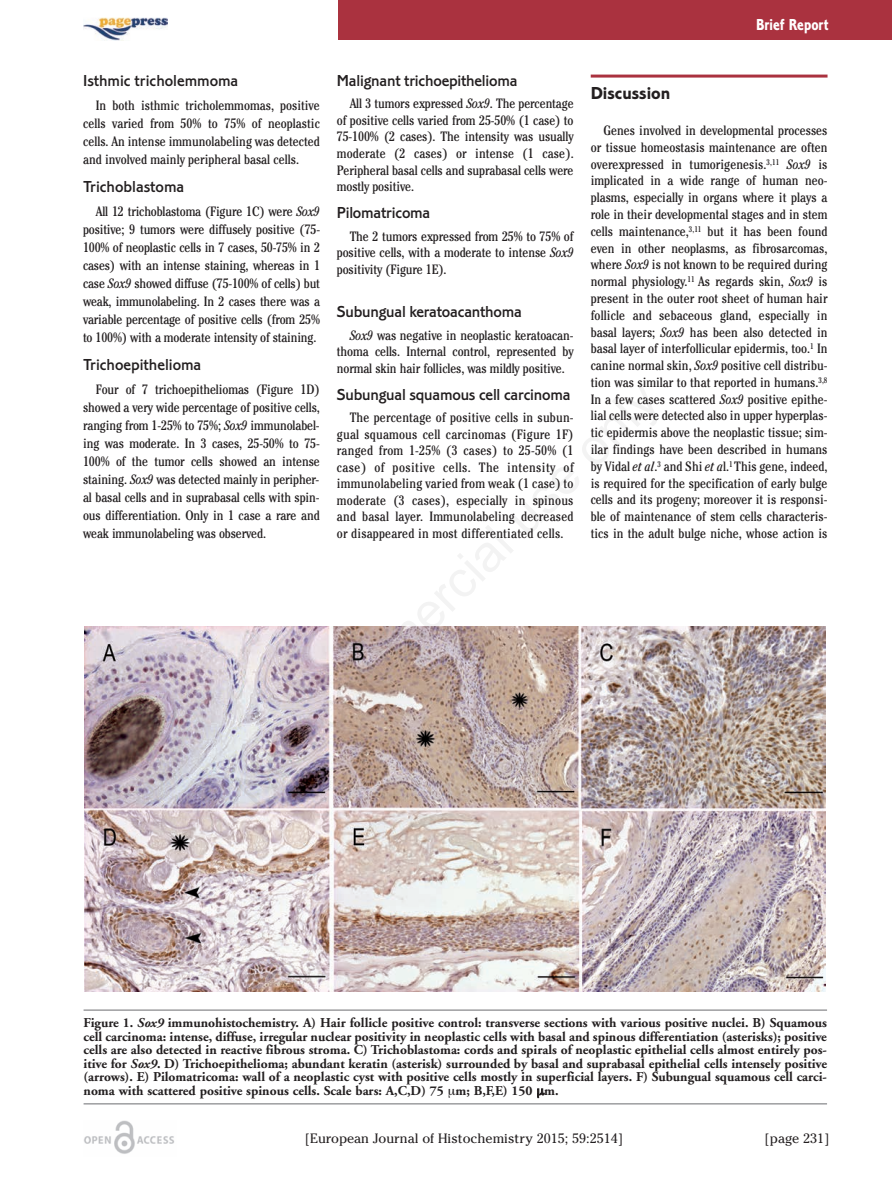
<style>
.page{position:relative;width:892px;height:1188px;background:#fff}
.page>*{position:absolute;margin:0;border:0;box-sizing:border-box;transform-origin:0 0}
.t1{font:18px "Corinthian Bold Plain";color:#231f20}
.t2{font:16.5px "Corinthian Medium Plain";letter-spacing:-.01em;color:#231f20}
.t3{font:16.5px "Corinthian Bold Condensed Plain";color:#fff}
.t4{font:condensed 13.5px/16.8px "Cheltenham";letter-spacing:-.01em;color:#231f20;text-align:justify}
.t5{font:700 13.5px/13.5px "Adobe Garamond";color:#231f20;text-align:justify}
.t6{font:13.5px "Cheltenham";color:#231f20}
.s1{font-style:italic}
</style>
<div class="page">
<div style="left:338px;top:0;width:554px;height:40px;background:#aa323f"></div>
<hr style="left:590px;top:75px;width:237px;height:3px;background:#aa323f">
<img style="left:84px;top:1121px;width:90px;height:33px">
<img style="left:83px;top:17px;width:84px;height:24px">
<hr style="left:84px;top:1009px;width:743px;height:1px;background:#6c6d70">
<hr style="left:84px;top:1103px;width:743px;height:1px;background:#6c6d70">
<img style="left:85px;top:626px;width:740px;height:365px">
<p class="t2" style="left:83px;top:75px;width:157px">Isthmic tricholemmoma</p>
<p class="t4" style="left:83px;top:97px;width:238px;line-height:18px;text-indent:13px">In both isthmic tricholemmomas, positive cells varied from 50% to 75% of neoplastic cells. An intense immunolabeling was detected and involved mainly peripheral basal cells.</p>
<p class="t2" style="left:83px;top:181px;width:103px">Trichoblastoma</p>
<p class="t4" style="left:83px;top:204px;width:238px;line-height:18px;text-indent:13px">All 12 trichoblastoma (Figure 1C) were <span class="s1">Sox9 </span>positive; 9 tumors were diffusely positive (75- 100% of neoplastic cells in 7 cases, 50-75% in 2 cases) with an intense staining, whereas in 1 case <span class="s1">Sox9</span> showed diffuse (75-100% of cells) but weak, immunolabeling. In 2 cases there was a variable percentage of positive cells (from 25% to 100%) with a moderate intensity of staining.</p>
<p class="t2" style="left:83px;top:359px;width:120px">Trichoepithelioma</p>
<p class="t4" style="left:83px;top:382px;width:238px;line-height:18px;text-indent:13px">Four of 7 trichoepitheliomas (Figure 1D) showed a very wide percentage of positive cells, ranging from 1-25% to 75%; <span class="s1">Sox9</span> immunolabel&shy;ing was moderate. In 3 cases, 25-50% to 75- 100% of the tumor cells showed an intense staining. <span class="s1">Sox9</span> was detected mainly in peripher&shy;al basal cells and in suprabasal cells with spin&shy;ous differentiation. Only in 1 case a rare and weak immunolabeling was observed.</p>
<p class="t3" style="left:756px;top:19px;width:74px">Brief Report</p>
<p class="t2" style="left:337px;top:75px;width:182px">Malignant trichoepithelioma</p>
<p class="t4" style="left:337px;top:97px;width:238px;text-indent:13px">All 3 tumors expressed <span class="s1">Sox9</span>. The percentage of positive cells varied from 25-50% (1 case) to 75-100% (2 cases). The intensity was usually moderate (2 cases) or intense (1 case).<br>Peripheral basal cells and suprabasal cells were mostly positive.</p>
<p class="t2" style="left:337px;top:207px;width:95px">Pilomatricoma</p>
<p class="t4" style="left:337px;top:229px;width:238px;text-indent:13px">The 2 tumors expressed from 25% to 75% of positive cells, with a moderate to intense <span class="s1">Sox9 </span>positivity (Figure 1E).</p>
<p class="t2" style="left:337px;top:306px;width:186px">Subungual keratoacanthoma</p>
<p class="t4" style="left:337px;top:328px;width:238px;text-indent:13px"><span class="s1">Sox9</span> was negative in neoplastic keratoacan&shy;thoma cells. Internal control, represented by normal skin hair follicles, was mildly positive.</p>
<p class="t2" style="left:337px;top:389px;width:235px">Subungual squamous cell carcinoma</p>
<p class="t4" style="left:337px;top:410px;width:238px;text-indent:13px">The percentage of positive cells in subun&shy;gual squamous cell carcinomas (Figure 1F) ranged from 1-25% (3 cases) to 25-50% (1 case) of positive cells. The intensity of immunolabeling varied from weak (1 case) to moderate (3 cases), especially in spinous and basal layer. Immunolabeling decreased or disappeared in most differentiated cells.</p>
<h1 class="t1" style="left:590px;top:87px;width:81px">Discussion</h1>
<p class="t4" style="left:590px;top:123px;width:238px;text-indent:13px">Genes involved in developmental processes or tissue homeostasis maintenance are often overexpressed in tumorigenesis.<sup>3,11</sup> <span class="s1">Sox9</span> is implicated in a wide range of human neo&shy;plasms, especially in organs where it plays a role in their developmental stages and in stem cells maintenance,<sup>3,11</sup> but it has been found even in other neoplasms, as fibrosarcomas, where <span class="s1">Sox9</span> is not known to be required during normal physiology.<sup>11</sup> As regards skin, <span class="s1">Sox9</span> is present in the outer root sheet of human hair follicle and sebaceous gland, especially in basal layers; <span class="s1">Sox9</span> has been also detected in basal layer of interfollicular epidermis, too.<sup>1</sup> In canine normal skin, <span class="s1">Sox9</span> positive cell distribu&shy;tion was similar to that reported in humans.<sup>3,8<br></sup>In a few cases scattered <span class="s1">Sox9</span> positive epithe&shy;lial cells were detected also in upper hyperplas&shy;tic epidermis above the neoplastic tissue; sim&shy;ilar findings have been described in humans by Vidal <span class="s1">et al</span>.<sup>3</sup> and Shi <span class="s1">et a</span>l.<sup>1</sup> This gene, indeed, is required for the specification of early bulge cells and its progeny; moreover it is responsi&shy;ble of maintenance of stem cells characteris&shy;tics in the adult bulge niche, whose action is</p>
<p class="t5" style="left:84px;top:1017px;width:745px">Figure 1. <span class="s1">Sox9</span> immunohistochemistry. A) Hair follicle positive control: transverse sections with various positive nuclei. B) Squamous cell carcinoma: intense, diffuse, irregular nuclear positivity in neoplastic cells with basal and spinous differentiation (asterisks); positive cells are also detected in reactive fibrous stroma. C) Trichoblastoma: cords and spirals of neoplastic epithelial cells almost entirely pos&shy;itive for <span class="s1">Sox9</span>. D) Trichoepithelioma; abundant keratin (asterisk) surrounded by basal and suprabasal epithelial cells intensely positive (arrows). E) Pilomatricoma: wall of a neoplastic cyst with positive cells mostly in superficial layers. F) Subungual squamous cell carci&shy;noma with scattered positive spinous cells. Scale bars: A,C,D) 75 m; B,F,E) 150 m.</p>
<p class="t6" style="left:305px;top:1130px;width:320px">[European Journal of Histochemistry 2015; 59:2514]</p>
<p class="t6" style="left:764px;top:1130px;width:66px">[page 231]</p>
</div>
